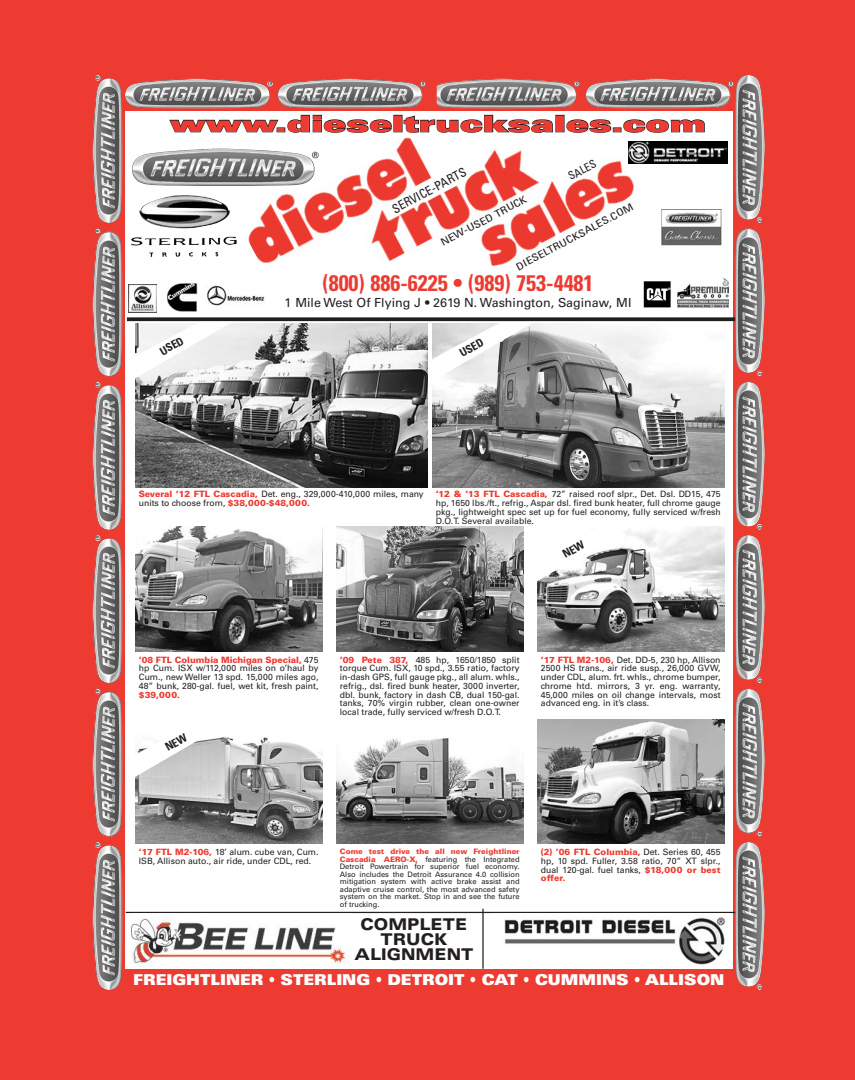
<style>
.page{position:relative;width:855px;height:1080px;background:#ee3b32}
.page>*{position:absolute;margin:0;border:0;box-sizing:border-box;transform-origin:0 0}
.t1{font:700 condensed 22.5px "Univers";color:#ee3b32}
.t2{font:900 expanded 22.5px "Univers";color:#ee3b32;scale:1.2 1}
.t3{font:900 expanded 16.25px/15px "Univers";color:#231f20;text-align:center;scale:.93 1}
.t4{font:900 expanded 15px "Univers";color:#fff;scale:.85 1}
.t5{font:12.5px "Univers";color:#231f20}
.t6{font:condensed 12.5px "Univers";color:#231f20}
.t7{font:700 condensed 11.25px "Univers";color:#231f20}
.t8{font:condensed 11.25px "Univers";color:#231f20}
.t9{font:condensed 10.12px "Univers";color:#231f20;scale:1.23 1}
.t10{font:8.75px/8.8px "Univers";color:#231f20;text-align:justify}
.t11{font:900 8.75px "Univers";color:#ee3b32}
.t12{font:7.5px/7.5px "Univers";color:#231f20;text-align:justify}
.s1{font-weight:900;color:#ee3b32}
</style>
<div class="page">
<div style="left:126px;top:112px;width:607px;height:857px;background:#fff"></div>
<svg style="left:127px;top:317px;width:608px;height:4px;background:#373334"></svg>
<img style="left:131px;top:195px;width:106px;height:62px">
<img style="left:705px;top:142px;width:23px;height:22px">
<img style="left:132px;top:149px;width:114px;height:37px">
<img style="left:129px;top:285px;width:28px;height:28px">
<img style="left:166px;top:283px;width:31px;height:29px">
<img style="left:643px;top:281px;width:28px;height:27px">
<img style="left:207px;top:285px;width:58px;height:21px">
<img style="left:246px;top:130px;width:389px;height:137px">
<hr style="left:126px;top:912px;width:637px;height:1px;background:#231f20">
<img style="left:131px;top:919px;width:216px;height:48px">
<img style="left:661px;top:210px;width:61px;height:36px">
<img style="left:678px;top:279px;width:50px;height:29px">
<img style="left:125px;top:79px;width:148px;height:29px">
<img style="left:278px;top:79px;width:148px;height:29px">
<img style="left:586px;top:79px;width:148px;height:29px">
<img style="left:444px;top:79px;width:136px;height:29px">
<img style="left:92px;top:842px;width:30px;height:148px">
<img style="left:92px;top:689px;width:30px;height:148px">
<img style="left:92px;top:382px;width:30px;height:148px">
<img style="left:92px;top:535px;width:30px;height:149px">
<img style="left:92px;top:228px;width:30px;height:148px">
<img style="left:92px;top:75px;width:30px;height:148px">
<svg style="left:169px;top:119px;width:110px;height:14px"></svg>
<div style="left:277px;top:127px;width:8px;height:5px;border:1px solid #231f20"></div>
<svg style="left:287px;top:114px;width:105px;height:19px"></svg>
<div style="left:393px;top:115px;width:10px;height:17px;border:1px solid #231f20"></div>
<svg style="left:403px;top:83px;width:151px;height:79px"></svg>
<div style="left:555px;top:115px;width:10px;height:17px;border:1px solid #231f20"></div>
<svg style="left:566px;top:119px;width:46px;height:14px"></svg>
<div style="left:613px;top:127px;width:9px;height:5px;border:1px solid #231f20"></div>
<svg style="left:623px;top:119px;width:82px;height:57px"></svg>
<img style="left:735px;top:75px;width:30px;height:148px">
<img style="left:735px;top:228px;width:30px;height:148px">
<img style="left:735px;top:535px;width:30px;height:148px">
<img style="left:735px;top:382px;width:30px;height:148px">
<img style="left:735px;top:689px;width:30px;height:148px">
<img style="left:735px;top:842px;width:30px;height:148px">
<img style="left:504px;top:917px;width:221px;height:48px">
<hr style="left:482px;top:909px;width:2px;height:60px;background:#231f20">
<img style="left:135px;top:527px;width:187px;height:124px">
<img style="left:336px;top:527px;width:187px;height:124px">
<img style="left:537px;top:527px;width:187px;height:124px">
<img style="left:135px;top:737px;width:187px;height:107px">
<img style="left:336px;top:738px;width:187px;height:106px">
<img style="left:537px;top:719px;width:187px;height:125px">
<img style="left:135px;top:323px;width:293px;height:165px">
<img style="left:432px;top:323px;width:292px;height:165px">
<svg style="left:432px;top:323px;width:100px;height:59px"></svg>
<svg style="left:135px;top:323px;width:98px;height:58px"></svg>
<svg style="left:537px;top:527px;width:98px;height:57px"></svg>
<svg style="left:135px;top:737px;width:102px;height:40px"></svg>
<h1 class="t2" style="left:170px;top:110px;width:449px">www.dieseltrucksales.com</h1>
<p class="t8" style="left:566px;top:171px;width:32px;rotate:-28deg">SALES</p>
<h3 class="t6" style="left:389px;top:203px;width:84px;rotate:-28deg">SERVICE-PARTS</h3>
<p class="t9" style="left:438px;top:237px;width:79px;rotate:-28deg">NEW-USED TRUCK</p>
<p class="t9" style="left:514px;top:262px;width:108px;rotate:-28deg">DIESELTRUCKSALES.COM</p>
<h1 class="t1" style="left:322px;top:269px;width:273px">(800) 886-6225 • (989) 753-4481</h1>
<h3 class="t5" style="left:285px;top:295px;width:348px">1 Mile West Of Flying J • 2619 N. Washington, Saginaw, MI</h3>
<p class="t7" style="left:157px;top:346px;width:27px;rotate:-30deg">USED</p>
<p class="t7" style="left:457px;top:348px;width:27px;rotate:-30deg">USED</p>
<p class="t10" style="left:139px;top:490px;width:287px"><span class="s1">Several ‘12 FTL Cascadia,</span> Det. eng., 329,000-410,000 miles, many units to choose from, <span class="s1">$38,000-$48,000.</span></p>
<p class="t10" style="left:436px;top:490px;width:287px"><span class="s1">‘12 &amp; ‘13 FTL Cascadia,</span> 72” raised roof slpr., Det. Dsl. DD15, 475 hp, 1650 lbs./ft., refrig., Aspar dsl. fired bunk heater, full chrome gauge pkg., lightweight spec set up for fuel economy, fully serviced w/fresh D.O.T. Several available.</p>
<p class="t10" style="left:139px;top:655px;width:181px"><span class="s1">‘08 FTL Columbia Michigan Special,</span> 475 hp Cum. ISX w/112,000 miles on o’haul by Cum., new Weller 13 spd. 15,000 miles ago, 48” bunk, 280-gal. fuel, wet kit, fresh paint,</p>
<p class="t11" style="left:139px;top:689px;width:43px">$39,000.</p>
<p class="t10" style="left:340px;top:655px;width:181px"><span class="s1">‘09 Pete 387,</span> 485 hp, 1650/1850 split torque Cum. ISX, 10 spd., 3.55 ratio, factory in-dash GPS, full gauge pkg., all alum. whls., refrig., dsl. fired bunk heater, 3000 inverter, dbl. bunk, factory in dash CB, dual 150-gal. tanks, 70% virgin rubber, clean one-owner local trade, fully serviced w/fresh D.O.T.</p>
<p class="t10" style="left:541px;top:655px;width:181px"><span class="s1">‘17 FTL M2-106,</span> Det. DD-5, 230 hp, Allison 2500 HS trans., air ride susp., 26,000 GVW, under CDL, alum. frt. whls., chrome bumper, chrome htd. mirrors, 3 yr. eng. warranty, 45,000 miles on oil change intervals, most advanced eng. in it’s class.</p>
<p class="t10" style="left:139px;top:848px;width:181px"><span class="s1">‘17 FTL M2-106,</span> 18’ alum. cube van, Cum.<br>ISB, Allison auto., air ride, under CDL, red.</p>
<p class="t12" style="left:340px;top:848px;width:181px"><span class="s1">Come test drive the all new Freightliner Cascadia AERO-X,</span> featuring the Integrated Detroit Powertrain for superior fuel economy.<br>Also includes the Detroit Assurance 4.0 collision mitigation system with active brake assist and adaptive cruise control, the most advanced safety system on the market. Stop in and see the future of trucking.</p>
<p class="t10" style="left:541px;top:848px;width:181px"><span class="s1">(2) ’06 FTL Columbia,</span> Det. Series 60, 455 hp, 10 spd. Fuller, 3.58 ratio, 70” XT slpr., dual 120-gal. fuel tanks, <span class="s1">$18,000 or best offer.</span></p>
<h2 class="t3" style="left:355px;top:916px;width:129px">COMPLETE<br>TRUCK<br>ALIGNMENT</h2>
<h3 class="t4" style="left:133px;top:971px;width:697px">FREIGHTLINER • STERLING • DETROIT • CAT • CUMMINS • ALLISON</h3>
</div>
